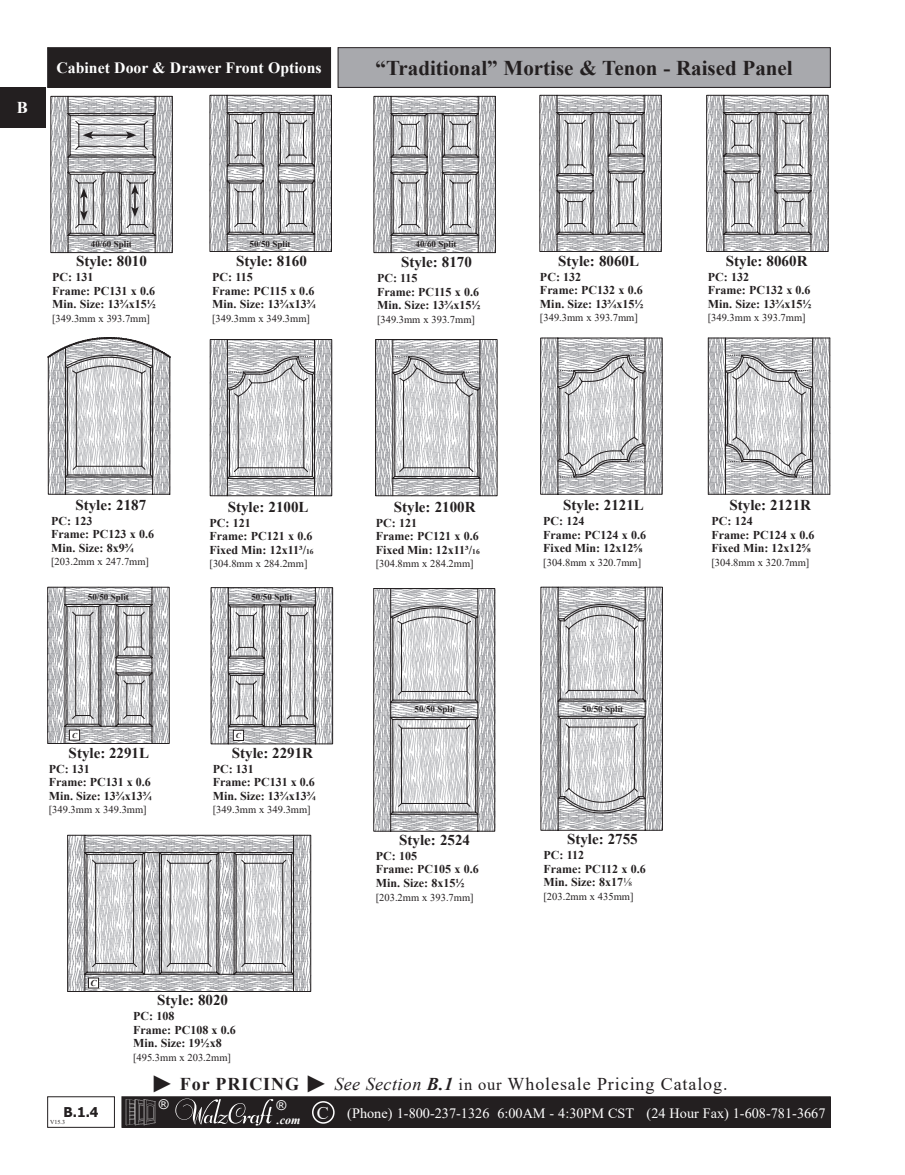
<style>
.page{position:relative;width:905px;height:1175px;background:#fff}
.page>*{position:absolute;margin:0;border:0;box-sizing:border-box;transform-origin:0 0}
.t1{font:700 21px "Times New Roman";color:#231f20}
.t2{font:18px "Times New Roman";letter-spacing:.05em;color:#231f20}
.t3{font:18px "Times New Roman";color:#fff}
.t4{font:700 16.5px "Times New Roman";color:#fff}
.t5{font:700 15.75px "Times New Roman";color:#fff}
.t6{font:700 15px "Times New Roman";color:#231f20}
.t7{font:14.25px "Times New Roman";color:#fff}
.t8{font:700 13.5px "Tahoma";color:#231f20}
.t9{font:13.5px "Arial";color:#fff}
.t10{font:700 12px/13.5px "Times New Roman";color:#231f20}
.t11{font:italic 700 12px "Times New Roman";color:#fff}
.t12{font:10.5px "Times New Roman";color:#231f20}
.t13{font:700 9px "Times New Roman";color:#231f20}
.t14{font:italic 700 9px "Times New Roman";color:#231f20}
.t15{font:italic 700 7.5px "Times New Roman";color:#231f20}
.t16{font:6px "Times New Roman";color:#231f20}
.s1{font-size:7.5px}
.s2{font-weight:400}
.s3{font-weight:700;font-size:24px}
.s4{font-weight:700}
.s5{font-style:italic}
.s6{font-weight:700;font-style:italic}
.s7{font-size:16.5px}
</style>
<div class="page">
<div style="left:122px;top:1096px;width:708px;height:31px;background:#231f20"></div>
<div style="left:122px;top:1096px;width:708px;height:31px;border:1px solid #231f20"></div>
<div style="left:47px;top:1096px;width:68px;height:31px;border:1px solid #231f20"></div>
<div style="left:275px;top:1114px;width:27px;height:12px;background:#231f20"></div>
<svg style="left:175px;top:1098px;width:98px;height:27px"></svg>
<div style="left:157px;top:1097px;width:13px;height:13px;background:#231f20"></div>
<svg style="left:126px;top:1099px;width:31px;height:27px"></svg>
<div style="left:312px;top:1101px;width:22px;height:22px;border:2px solid #fff;border-radius:50%"></div>
<svg style="left:47px;top:337px;width:124px;height:158px"></svg>
<svg style="left:539px;top:95px;width:122px;height:157px;background:#bababc"></svg>
<svg style="left:706px;top:95px;width:122px;height:157px"></svg>
<svg style="left:540px;top:337px;width:122px;height:158px"></svg>
<svg style="left:707px;top:337px;width:123px;height:158px"></svg>
<svg style="left:209px;top:95px;width:123px;height:157px;background:#b7b7b9"></svg>
<svg style="left:210px;top:339px;width:122px;height:157px"></svg>
<svg style="left:375px;top:339px;width:122px;height:157px"></svg>
<svg style="left:373px;top:96px;width:123px;height:157px;background:#b7b7b9"></svg>
<svg style="left:50px;top:96px;width:123px;height:157px;background:#b6b6b8"></svg>
<svg style="left:67px;top:834px;width:244px;height:158px"></svg>
<div style="left:88px;top:978px;width:10px;height:10px;background:#fff"></div>
<div style="left:88px;top:977px;width:11px;height:11px;border:1px solid #231f20"></div>
<svg style="left:373px;top:588px;width:122px;height:243px"></svg>
<div style="left:338px;top:48px;width:492px;height:39px;background:#a8a9ad"></div>
<div style="left:338px;top:47px;width:492px;height:41px;border:1px solid #231f20"></div>
<div style="left:48px;top:48px;width:282px;height:39px;background:#231f20"></div>
<div style="left:47px;top:47px;width:284px;height:41px;border:1px solid #231f20"></div>
<svg style="left:47px;top:587px;width:123px;height:157px;background:#b8b8bb"></svg>
<div style="left:69px;top:730px;width:11px;height:10px;background:#fff"></div>
<div style="left:69px;top:729px;width:11px;height:11px;border:1px solid #231f20"></div>
<svg style="left:211px;top:587px;width:122px;height:157px"></svg>
<div style="left:233px;top:730px;width:10px;height:10px;background:#fff"></div>
<div style="left:233px;top:730px;width:11px;height:10px;border:1px solid #231f20"></div>
<div style="left:0;top:87px;width:45px;height:40px;background:#231f20"></div>
<svg style="left:540px;top:587px;width:123px;height:243px"></svg>
<h3 class="t4" style="left:17px;top:95px;width:13px">B</h3>
<h3 class="t5" style="left:57px;top:56px;width:266px">Cabinet Door &amp; Drawer Front Options</h3>
<h1 class="t1" style="left:375px;top:52px;width:418px">“Traditional” Mortise &amp; Tenon - Raised Panel</h1>
<p class="t13" style="left:91px;top:237px;width:42px">40/60 Split</p>
<p class="t6" style="left:76px;top:250px;width:72px">Style: 8010</p>
<p class="t10" style="left:52px;top:270px;width:105px">PC: 131<br>Frame: PC131 x 0.6<br>Min. Size: 13¾x15½</p>
<p class="t12" style="left:52px;top:311px;width:99px">[349.3mm x 393.7mm]</p>
<p class="t13" style="left:249px;top:237px;width:42px">50/50 Split</p>
<p class="t13" style="left:415px;top:238px;width:42px">40/60 Split</p>
<p class="t6" style="left:236px;top:250px;width:72px">Style: 8160</p>
<p class="t10" style="left:212px;top:270px;width:105px">PC: 115<br>Frame: PC115 x 0.6<br>Min. Size: 13¾x13¾</p>
<p class="t12" style="left:212px;top:311px;width:99px">[349.3mm x 349.3mm]</p>
<p class="t6" style="left:401px;top:251px;width:72px">Style: 8170</p>
<p class="t10" style="left:377px;top:271px;width:105px">PC: 115<br>Frame: PC115 x 0.6<br>Min. Size: 13¾x15½</p>
<p class="t12" style="left:377px;top:312px;width:99px">[349.3mm x 393.7mm]</p>
<p class="t6" style="left:558px;top:250px;width:82px">Style: 8060L</p>
<p class="t10" style="left:540px;top:270px;width:105px">PC: 132<br>Frame: PC132 x 0.6<br>Min. Size: 13¾x15½</p>
<p class="t12" style="left:540px;top:310px;width:99px">[349.3mm x 393.7mm]</p>
<p class="t6" style="left:725px;top:250px;width:83px">Style: 8060R</p>
<p class="t10" style="left:707px;top:270px;width:105px">PC: 132<br>Frame: PC132 x 0.6<br>Min. Size: 13¾x15½</p>
<p class="t12" style="left:707px;top:310px;width:99px">[349.3mm x 393.7mm]</p>
<p class="t6" style="left:75px;top:493px;width:72px">Style: 2187</p>
<p class="t10" style="left:51px;top:513px;width:104px">PC: 123<br>Frame: PC123 x 0.6<br>Min. Size: 8x9¾</p>
<p class="t12" style="left:51px;top:554px;width:99px">[203.2mm x 247.7mm]</p>
<p class="t6" style="left:228px;top:496px;width:82px">Style: 2100L</p>
<p class="t10" style="left:209px;top:516px;width:105px">PC: 121<br>Frame: PC121 x 0.6<br>Fixed Min: 12x11³/<span class="s1">16</span></p>
<p class="t12" style="left:209px;top:556px;width:99px">[304.8mm x 284.2mm]</p>
<p class="t13" style="left:88px;top:590px;width:42px">50/50 Split</p>
<p class="t13" style="left:251px;top:590px;width:42px">50/50 Split</p>
<p class="t15" style="left:72px;top:730px;width:7px">C</p>
<p class="t15" style="left:236px;top:730px;width:7px">C</p>
<p class="t6" style="left:69px;top:742px;width:82px">Style: 2291L</p>
<p class="t10" style="left:49px;top:761px;width:104px">PC: 131<br>Frame: PC131 x 0.6<br>Min. Size: 13¾x13¾</p>
<p class="t12" style="left:49px;top:802px;width:99px">[349.3mm x 349.3mm]</p>
<p class="t6" style="left:232px;top:742px;width:83px">Style: 2291R</p>
<p class="t10" style="left:213px;top:761px;width:104px">PC: 131<br>Frame: PC131 x 0.6<br>Min. Size: 13¾x13¾</p>
<p class="t12" style="left:213px;top:802px;width:99px">[349.3mm x 349.3mm]</p>
<p class="t14" style="left:90px;top:976px;width:8px">C</p>
<p class="t6" style="left:157px;top:989px;width:72px">Style: 8020</p>
<p class="t10" style="left:133px;top:1009px;width:104px">PC: 108<br>Frame: PC108 x 0.6<br>Min. Size: 19½x8</p>
<p class="t12" style="left:133px;top:1049px;width:99px">[495.3mm x 203.2mm]</p>
<p class="t6" style="left:394px;top:496px;width:83px">Style: 2100R</p>
<p class="t10" style="left:376px;top:516px;width:105px">PC: 121<br>Frame: PC121 x 0.6<br>Fixed Min: 12x11³/<span class="s1">16</span></p>
<p class="t12" style="left:376px;top:556px;width:99px">[304.8mm x 284.2mm]</p>
<p class="t13" style="left:414px;top:703px;width:42px">50/50 Split</p>
<p class="t6" style="left:399px;top:829px;width:72px">Style: 2524</p>
<p class="t10" style="left:376px;top:849px;width:104px">PC: 105<br>Frame: PC105 x 0.6<br>Min. Size: 8x15½</p>
<p class="t12" style="left:376px;top:889px;width:99px">[203.2mm x 393.7mm]</p>
<p class="t6" style="left:563px;top:494px;width:82px">Style: 2121L</p>
<p class="t10" style="left:543px;top:514px;width:104px">PC: 124<br>Frame: PC124 x 0.6<br>Fixed Min: 12x12⅝</p>
<p class="t12" style="left:543px;top:555px;width:99px">[304.8mm x 320.7mm]</p>
<p class="t13" style="left:582px;top:702px;width:42px">50/50 Split</p>
<p class="t6" style="left:567px;top:828px;width:72px">Style: 2755</p>
<p class="t10" style="left:543px;top:848px;width:104px">PC: 112<br>Frame: PC112 x 0.6<br>Min. Size: 8x17<span class="s2">⅛</span></p>
<p class="t12" style="left:543px;top:888px;width:92px">[203.2mm x 435mm]</p>
<p class="t6" style="left:729px;top:494px;width:83px">Style: 2121R</p>
<p class="t10" style="left:711px;top:514px;width:104px">PC: 124<br>Frame: PC124 x 0.6<br>Fixed Min: 12x12⅝</p>
<p class="t12" style="left:711px;top:555px;width:99px">[304.8mm x 320.7mm]</p>
<p class="t8" style="left:64px;top:1102px;width:36px">B.1.4</p>
<p class="t16" style="left:50px;top:1118px;width:16px">V15.3</p>
<h2 class="t2" style="left:150px;top:1071px;width:578px"><span class="s3">►</span> <span class="s4">For PRICING</span> <span class="s3">►</span> <span class="s5">See Section</span> <span class="s6">B.1</span> <span class="s7">in our</span> Wholesale Pricing Catalog.</h2>
<p class="t9" style="left:159px;top:1095px;width:11px">®</p>
<p class="t9" style="left:276px;top:1095px;width:11px">®</p>
<p class="t11" style="left:277px;top:1111px;width:25px">.com</p>
<h2 class="t3" style="left:317px;top:1099px;width:14px">C</h2>
<p class="t7" style="left:347px;top:1102px;width:479px">(Phone) 1-800-237-1326 6:00AM - 4:30PM CST (24 Hour Fax) 1-608-781-3667</p>
</div>
